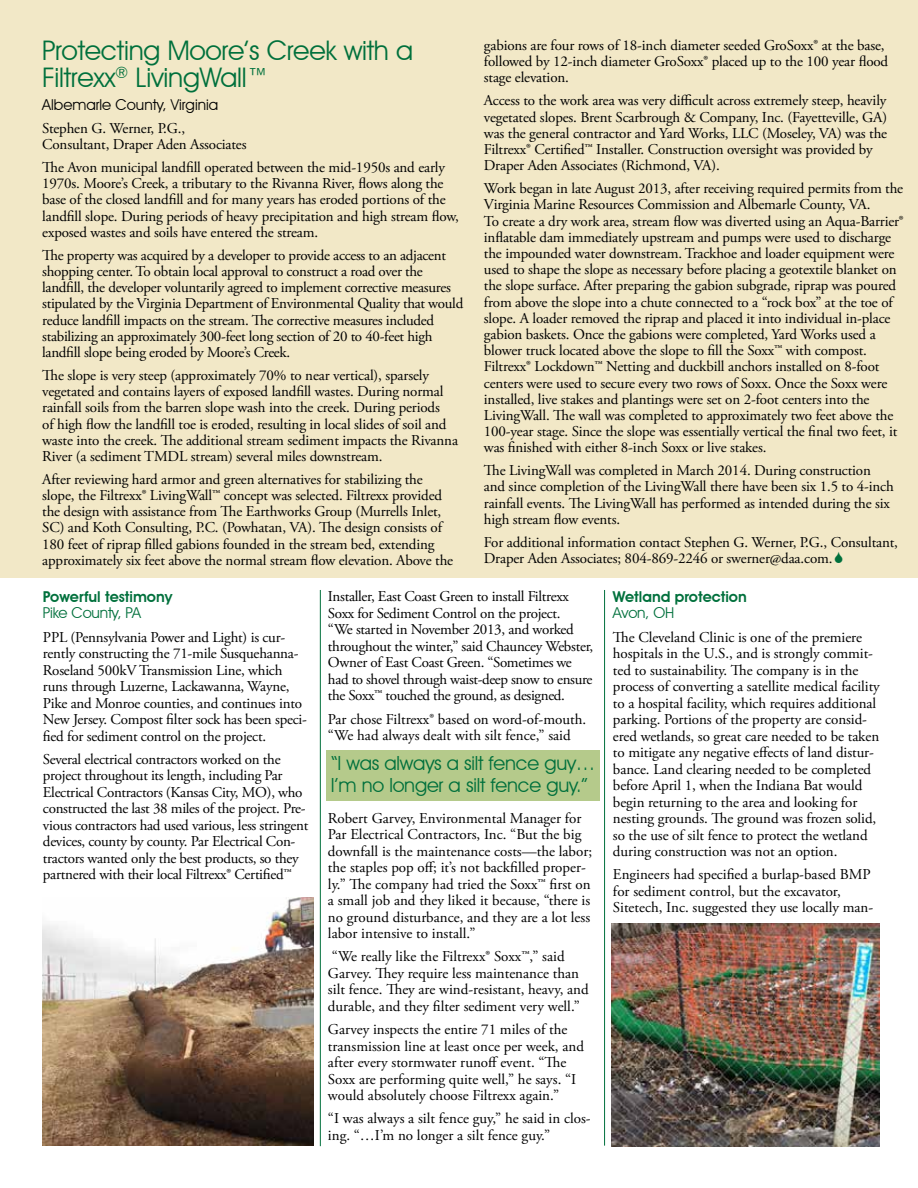
<style>
.page{position:relative;width:918px;height:1188px;background:#fff}
.page>*{position:absolute;margin:0;border:0;box-sizing:border-box;transform-origin:0 0}
.t1{font:27px/27px "Avant Garde IT Cby BT";letter-spacing:-.01em;color:#00703c}
.t2{font:19.5px/22.5px "Avant Garde IT Cby BT";letter-spacing:-.01em;color:#00703c}
.t3{font:15px/16.5px "Adobe Garamond Pro";letter-spacing:-.01em;color:#000}
.t4{font:600 15px "Avant Garde IT Cby BT";color:#00703c}
.t5{font:15px "Avant Garde IT Cby BT";color:#000}
.t6{font:15px "Avant Garde IT Cby BT";letter-spacing:-.01em;color:#00703c}
</style>
<div class="page">
<div style="left:0;top:0;width:918px;height:578px;background:#f2e8c7"></div>
<hr style="left:320px;top:590px;width:1px;height:556px;background:#00703c">
<hr style="left:604px;top:590px;width:1px;height:556px;background:#00703c">
<img style="left:43px;top:897px;width:271px;height:249px">
<img style="left:612px;top:924px;width:268px;height:222px">
<div style="left:326px;top:751px;width:274px;height:50px;background:#b5ca8b"></div>
<h1 class="t1" style="left:42px;top:36px;width:372px">Protecting Moore’s Creek with a<br>Filtrexx<sup>®</sup> LivingWall™</h1>
<p class="t5" style="left:42px;top:95px;width:178px">Albemarle County, Virginia</p>
<p class="t3" style="left:42px;top:121px;width:206px">Stephen G. Werner, P.G.,<br>Consultant, Draper Aden Associates</p>
<p class="t3" style="left:42px;top:160px;width:418px">The Avon municipal landfill operated between the mid-1950s and early 1970s. Moore’s Creek, a tributary to the Rivanna River, flows along the base of the closed landfill and for many years has eroded portions of the landfill slope. During periods of heavy precipitation and high stream flow, exposed wastes and soils have entered the stream.</p>
<p class="t3" style="left:42px;top:247px;width:423px">The property was acquired by a developer to provide access to an adjacent shopping center. To obtain local approval to construct a road over the landfill, the developer voluntarily agreed to implement corrective measures stipulated by the Virginia Department of Environmental Quality that would reduce landfill impacts on the stream. The corrective measures included stabilizing an approximately 300-feet long section of 20 to 40-feet high landfill slope being eroded by Moore’s Creek.</p>
<p class="t3" style="left:42px;top:368px;width:417px">The slope is very steep (approximately 70% to near vertical), sparsely vegetated and contains layers of exposed landfill wastes. During normal rainfall soils from the barren slope wash into the creek. During periods<br>of high flow the landfill toe is eroded, resulting in local slides of soil and waste into the creek. The additional stream sediment impacts the Rivanna River (a sediment TMDL stream) several miles downstream.</p>
<p class="t3" style="left:42px;top:472px;width:412px">After reviewing hard armor and green alternatives for stabilizing the slope, the Filtrexx® LivingWall™ concept was selected. Filtrexx provided the design with assistance from The Earthworks Group (Murrells Inlet, SC) and Koth Consulting, P.C. (Powhatan, VA). The design consists of 180 feet of riprap filled gabions founded in the stream bed, extending approximately six feet above the normal stream flow elevation. Above the</p>
<p class="t3" style="left:484px;top:38px;width:406px">gabions are four rows of 18-inch diameter seeded GroSoxx® at the base, followed by 12-inch diameter GroSoxx® placed up to the 100 year flood stage elevation.</p>
<p class="t3" style="left:484px;top:93px;width:405px">Access to the work area was very difficult across extremely steep, heavily vegetated slopes. Brent Scarbrough &amp; Company, Inc. (Fayetteville, GA) was the general contractor and Yard Works, LLC (Moseley, VA) was the Filtrexx® Certified™ Installer. Construction oversight was provided by Draper Aden Associates (Richmond, VA).</p>
<p class="t3" style="left:484px;top:181px;width:421px">Work began in late August 2013, after receiving required permits from the Virginia Marine Resources Commission and Albemarle County, VA.<br>To create a dry work area, stream flow was diverted using an Aqua-Barrier® inflatable dam immediately upstream and pumps were used to discharge the impounded water downstream. Trackhoe and loader equipment were used to shape the slope as necessary before placing a geotextile blanket on the slope surface. After preparing the gabion subgrade, riprap was poured from above the slope into a chute connected to a “rock box” at the toe of slope. A loader removed the riprap and placed it into individual in-place gabion baskets. Once the gabions were completed, Yard Works used a blower truck located above the slope to fill the Soxx™ with compost.<br>Filtrexx® Lockdown™ Netting and duckbill anchors installed on 8-foot centers were used to secure every two rows of Soxx. Once the Soxx were installed, live stakes and plantings were set on 2-foot centers into the LivingWall. The wall was completed to approximately two feet above the 100-year stage. Since the slope was essentially vertical the final two feet, it was finished with either 8-inch Soxx or live stakes.</p>
<p class="t3" style="left:484px;top:463px;width:411px">The LivingWall was completed in March 2014. During construction and since completion of the LivingWall there have been six 1.5 to 4-inch rainfall events. The LivingWall has performed as intended during the six high stream flow events.</p>
<p class="t3" style="left:484px;top:534px;width:416px">For additional information contact Stephen G. Werner, P.G., Consultant,<br>Draper Aden Associates; 804-869-2246 or swerner@daa.com.</p>
<p class="t4" style="left:43px;top:588px;width:131px">Powerful testimony</p>
<p class="t6" style="left:43px;top:604px;width:99px">Pike County, PA</p>
<p class="t3" style="left:43px;top:629px;width:266px">PPL (Pennsylvania Power and Light) is cur&shy;rently constructing the 71-mile Susquehanna-Roseland 500kV Transmission Line, which runs through Luzerne, Lackawanna, Wayne, Pike and Monroe counties, and continues into New Jersey. Compost filter sock has been speci&shy;fied for sediment control on the project.</p>
<p class="t3" style="left:43px;top:751px;width:267px">Several electrical contractors worked on the project throughout its length, including Par Electrical Contractors (Kansas City, MO), who constructed the last 38 miles of the project. Pre&shy;vious contractors had used various, less stringent devices, county by county. Par Electrical Con&shy;tractors wanted only the best products, so they partnered with their local Filtrexx® Certified™</p>
<p class="t3" style="left:328px;top:589px;width:267px">Installer, East Coast Green to install Filtrexx Soxx for Sediment Control on the project.<br>“We started in November 2013, and worked throughout the winter,” said Chauncey Webster, Owner of East Coast Green. “Sometimes we had to shovel through waist-deep snow to ensure the Soxx™ touched the ground, as designed.</p>
<p class="t3" style="left:328px;top:711px;width:260px">Par chose Filtrexx® based on word-of-mouth. “We had always dealt with silt fence,” said</p>
<h2 class="t2" style="left:331px;top:751px;width:266px">“I was always a silt fence guy…<br>I’m no longer a silt fence guy.”</h2>
<p class="t3" style="left:328px;top:810px;width:266px">Robert Garvey, Environmental Manager for Par Electrical Contractors, Inc. “But the big downfall is the maintenance costs—the labor; the staples pop off; it’s not backfilled proper&shy;ly.” The company had tried the Soxx™ first on a small job and they liked it because, “there is no ground disturbance, and they are a lot less labor intensive to install.”</p>
<p class="t3" style="left:328px;top:949px;width:262px">“We really like the Filtrexx® Soxx™,” said Garvey. They require less maintenance than silt fence. They are wind-resistant, heavy, and durable, and they filter sediment very well.”</p>
<p class="t3" style="left:328px;top:1022px;width:258px">Garvey inspects the entire 71 miles of the transmission line at least once per week, and after every stormwater runoff event. “The Soxx are performing quite well,” he says. “I would absolutely choose Filtrexx again.”</p>
<p class="t3" style="left:328px;top:1111px;width:264px">“I was always a silt fence guy,” he said in clos&shy;ing. “…I’m no longer a silt fence guy.”</p>
<p class="t4" style="left:613px;top:588px;width:135px">Wetland protection</p>
<p class="t6" style="left:613px;top:604px;width:63px">Avon, OH</p>
<p class="t3" style="left:613px;top:629px;width:268px">The Cleveland Clinic is one of the premiere hospitals in the U.S., and is strongly commit&shy;ted to sustainability. The company is in the process of converting a satellite medical facility to a hospital facility, which requires additional parking. Portions of the property are consid&shy;ered wetlands, so great care needed to be taken to mitigate any negative effects of land distur&shy;bance. Land clearing needed to be completed before April 1, when the Indiana Bat would begin returning to the area and looking for nesting grounds. The ground was frozen solid, so the use of silt fence to protect the wetland during construction was not an option.</p>
<p class="t3" style="left:613px;top:867px;width:262px">Engineers had specified a burlap-based BMP for sediment control, but the excavator,<br>Sitetech, Inc. suggested they use locally man-</p>
</div>
